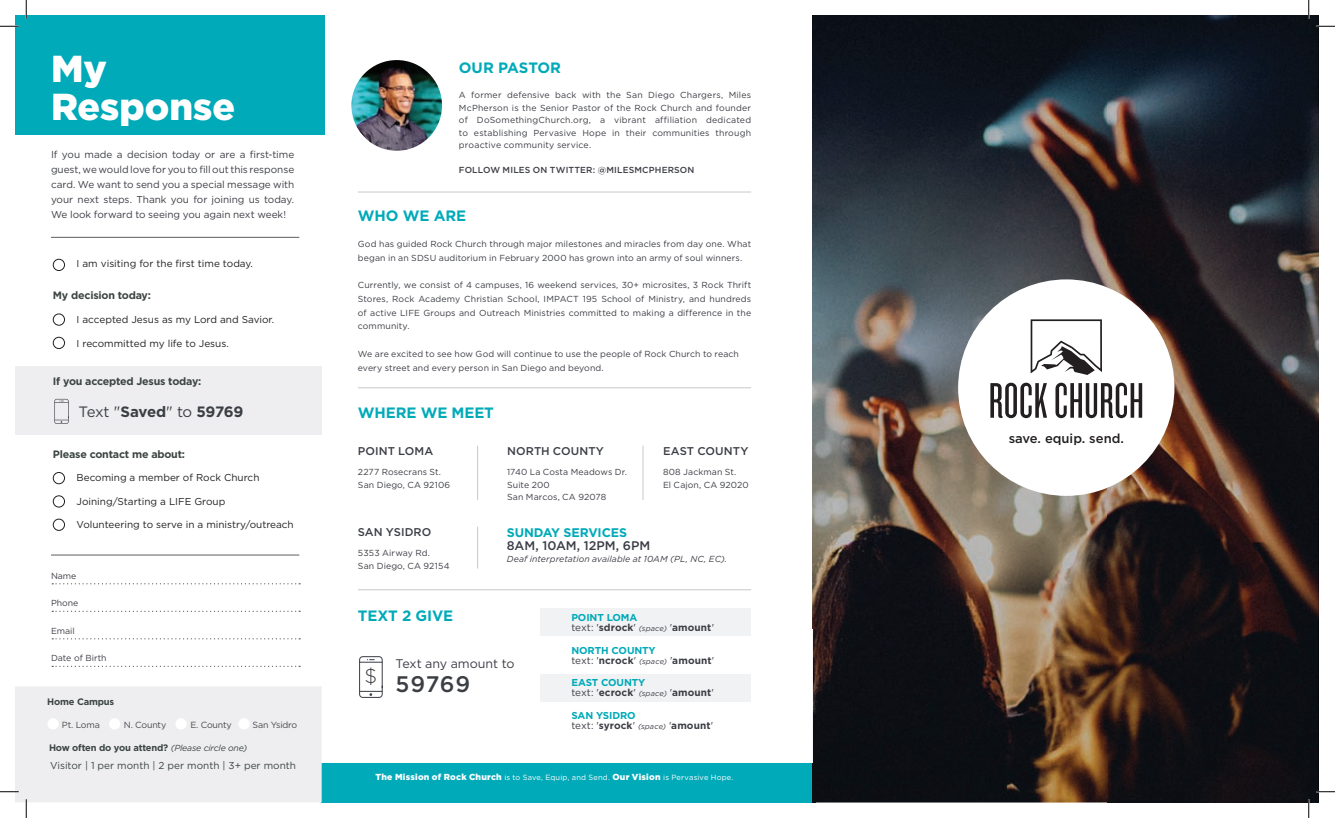
<style>
.page{position:relative;width:1335px;height:818px;background:#fff}
.page>*{position:absolute;margin:0;border:0;box-sizing:border-box;transform-origin:0 0}
.t1{font:900 37.5px/38.8px "Gotham HTF";color:#fff}
.t2{font:500 22.5px "Gotham HTF";letter-spacing:.03em;color:#3c3e45}
.t3{font:300 20.25px "Gotham HTF";color:#3c3e45}
.t4{font:700 15px "Gotham HTF";letter-spacing:-.01em;color:#00aab9}
.t5{font:700 15px "Gotham HTF";letter-spacing:-.025em;color:#3c3e45}
.t6{font:500 13px "Gotham HTF";color:#231f20}
.t7{font:500 12.5px "Gotham HTF";color:#3c3e45}
.t8{font:12.5px "Gotham HTF";letter-spacing:-.005em;color:#3c3e45}
.t9{font:700 12.5px "Gotham HTF";letter-spacing:-.01em;color:#00aab9}
.t10{font:500 11.25px "Gotham HTF";letter-spacing:.01em;color:#3c3e45}
.t11{font:700 10.62px "Gotham HTF";letter-spacing:-.02em;color:#3c4542}
.t12{font:10px/15px "Gotham HTF";letter-spacing:-.005em;color:#3c3e45;text-align:justify}
.t13{font:10px "Gotham HTF";color:#231f20}
.t14{font:700 10px/10px "Gotham HTF";letter-spacing:.005em;color:#3c3e45}
.t15{font:10px "Gotham HTF";color:#3c4542}
.t16{font:700 9.38px "Gotham HTF";letter-spacing:-.02em;color:#3c4542}
.t17{font:8.88px "Gotham HTF";letter-spacing:-.02em;color:#494a4b}
.t18{font:8.75px/12.5px "Gotham HTF";letter-spacing:.01em;color:#3c3e45}
.t19{font:italic 8.75px "Gotham HTF";letter-spacing:.005em;color:#3c3e45}
.t20{font:500 8.75px "Gotham HTF";letter-spacing:.02em;color:#3c3e45}
.t21{font:7.5px "Gotham HTF";letter-spacing:.025em;color:#fff}
.s1{font-weight:400}
.s2{font-weight:400;font-style:italic;font-size:8.75px}
.s3{color:#00aab9}
.s4{font-weight:400;font-style:italic;font-size:7.5px}
.s5{font-weight:900;font-size:8.75px}
</style>
<div class="page">
<div style="left:322px;top:763px;width:493px;height:39px;background:#00aab9"></div>
<div style="left:16px;top:15px;width:309px;height:120px;background:#00aab9"></div>
<svg style="left:52px;top:583px;width:248px;height:1px"></svg>
<svg style="left:52px;top:610px;width:248px;height:2px"></svg>
<svg style="left:52px;top:638px;width:248px;height:1px"></svg>
<svg style="left:52px;top:665px;width:248px;height:2px"></svg>
<div style="left:15px;top:366px;width:307px;height:68px;background:#eeeef0"></div>
<div style="left:53px;top:472px;width:12px;height:12px;border:1px solid #231f20;border-radius:50%"></div>
<div style="left:53px;top:495px;width:12px;height:12px;border:1px solid #231f20;border-radius:50%"></div>
<div style="left:53px;top:518px;width:12px;height:12px;border:1px solid #231f20;border-radius:50%"></div>
<div style="left:53px;top:313px;width:12px;height:12px;border:1px solid #231f20;border-radius:50%"></div>
<div style="left:53px;top:337px;width:12px;height:12px;border:1px solid #231f20;border-radius:50%"></div>
<div style="left:53px;top:259px;width:12px;height:12px;border:1px solid #231f20;border-radius:50%"></div>
<hr style="left:51px;top:554px;width:248px;height:1px;background:#5f5f62">
<hr style="left:51px;top:237px;width:248px;height:1px;background:#5f5f62">
<svg style="left:54px;top:399px;width:15px;height:25px"></svg>
<div style="left:541px;top:608px;width:210px;height:27px;background:#f1f2f3"></div>
<div style="left:541px;top:673px;width:210px;height:28px;background:#f1f2f3"></div>
<img style="left:351px;top:60px;width:91px;height:91px;border-radius:45px">
<hr style="left:358px;top:192px;width:393px;height:1px;background:#c7c8ca">
<hr style="left:358px;top:387px;width:393px;height:1px;background:#c7c8ca">
<hr style="left:358px;top:589px;width:393px;height:1px;background:#c7c8ca">
<hr style="left:477px;top:445px;width:1px;height:55px;background:#c7c8ca">
<hr style="left:477px;top:526px;width:1px;height:42px;background:#c7c8ca">
<hr style="left:643px;top:445px;width:1px;height:55px;background:#c7c8ca">
<svg style="left:359px;top:656px;width:24px;height:41px"></svg>
<img style="left:813px;top:15px;width:505px;height:787px">
<img style="left:813px;top:763px;width:2px;height:39px">
<div style="left:958px;top:279px;width:216px;height:217px;background:#fff;border-radius:50%"></div>
<svg style="left:1031px;top:319px;width:71px;height:56px"></svg>
<svg style="left:990px;top:382px;width:57px;height:36px"></svg>
<svg style="left:1056px;top:382px;width:86px;height:36px"></svg>
<svg style="left:0;top:25px;width:19px;height:2px"></svg>
<svg style="left:1316px;top:25px;width:19px;height:2px"></svg>
<svg style="left:1316px;top:790px;width:19px;height:2px"></svg>
<svg style="left:25px;top:0;width:2px;height:19px"></svg>
<svg style="left:0;top:686px;width:322px;height:132px"></svg>
<svg style="left:1308px;top:0;width:2px;height:19px"></svg>
<svg style="left:1308px;top:799px;width:2px;height:19px"></svg>
<h1 class="t1" style="left:51px;top:48px;width:186px">My<br>Response</h1>
<p class="t12" style="left:51px;top:147px;width:245px">If you made a decision today or are a first-time guest, we would love for you to fill out this response card. We want to send you a special message with your next steps. Thank you for joining us today.<br>We look forward to seeing you again next week!</p>
<p class="t13" style="left:77px;top:258px;width:178px">I am visiting for the first time today.</p>
<p class="t11" style="left:53px;top:289px;width:99px">My decision today:</p>
<p class="t13" style="left:77px;top:314px;width:199px">I accepted Jesus as my Lord and Savior.</p>
<p class="t13" style="left:77px;top:338px;width:154px">I recommitted my life to Jesus.</p>
<p class="t11" style="left:53px;top:375px;width:150px">If you accepted Jesus today:</p>
<h3 class="t5" style="left:79px;top:403px;width:166px"><span class="s1">Text "</span>Saved<span class="s1">" to</span> 59769</h3>
<p class="t11" style="left:53px;top:448px;width:134px">Please contact me about:</p>
<p class="t13" style="left:77px;top:471px;width:184px">Becoming a member of Rock Church</p>
<p class="t13" style="left:77px;top:495px;width:150px">Joining/Starting a LIFE Group</p>
<p class="t13" style="left:77px;top:519px;width:219px">Volunteering to serve in a ministry/outreach</p>
<p class="t18" style="left:51px;top:569px;width:27px">Name</p>
<p class="t18" style="left:51px;top:597px;width:29px">Phone</p>
<p class="t18" style="left:51px;top:624px;width:25px">Email</p>
<p class="t18" style="left:51px;top:652px;width:57px">Date of Birth</p>
<p class="t16" style="left:47px;top:696px;width:69px">Home Campus</p>
<p class="t17" style="left:62px;top:719px;width:40px">Pt. Loma</p>
<p class="t17" style="left:124px;top:719px;width:44px">N. County</p>
<p class="t17" style="left:191px;top:719px;width:43px">E. County</p>
<p class="t17" style="left:253px;top:719px;width:46px">San Ysidro</p>
<p class="t16" style="left:49px;top:742px;width:200px">How often do you attend? <span class="s2">(Please circle one)</span></p>
<p class="t15" style="left:50px;top:760px;width:247px">Visitor | 1 per month | 2 per month | 3+ per month</p>
<h3 class="t4" style="left:459px;top:59px;width:104px">OUR PASTOR</h3>
<p class="t18" style="left:459px;top:89px;width:294px;text-align:justify">A former defensive back with the San Diego Chargers, Miles McPherson is the Senior Pastor of the Rock Church and founder of DoSomethingChurch.org, a vibrant affiliation dedicated to establishing Pervasive Hope in their communities through proactive community service.</p>
<p class="t20" style="left:459px;top:165px;width:237px">FOLLOW MILES ON TWITTER: @MILESMCPHERSON</p>
<h3 class="t4" style="left:358px;top:206px;width:110px">WHO WE ARE</h3>
<p class="t18" style="left:358px;top:237px;width:395px;line-height:13.8px">God has guided Rock Church through major milestones and miracles from day one. What began in an SDSU auditorium in February 2000 has grown into an army of soul winners.</p>
<p class="t18" style="left:358px;top:278px;width:395px;line-height:13.8px;text-align:justify">Currently, we consist of 4 campuses, 16 weekend services, 30+ microsites, 3 Rock Thrift Stores, Rock Academy Christian School, IMPACT 195 School of Ministry, and hundreds of active LIFE Groups and Outreach Ministries committed to making a difference in the community.</p>
<p class="t18" style="left:358px;top:347px;width:383px;line-height:13.8px">We are excited to see how God will continue to use the people of Rock Church to reach every street and every person in San Diego and beyond.</p>
<h3 class="t4" style="left:358px;top:403px;width:138px">WHERE WE MEET</h3>
<p class="t10" style="left:358px;top:444px;width:77px">POINT LOMA</p>
<p class="t18" style="left:358px;top:465px;width:94px">2277 Rosecrans St.<br>San Diego, CA 92106</p>
<p class="t10" style="left:358px;top:525px;width:75px">SAN YSIDRO</p>
<p class="t18" style="left:358px;top:546px;width:93px">5353 Airway Rd.<br>San Diego, CA 92154</p>
<p class="t10" style="left:507px;top:444px;width:98px">NORTH COUNTY</p>
<p class="t18" style="left:507px;top:465px;width:121px">1740 La Costa Meadows Dr.<br>Suite 200<br>San Marcos, CA 92078</p>
<p class="t10" style="left:663px;top:444px;width:87px">EAST COUNTY</p>
<p class="t18" style="left:663px;top:465px;width:87px">808 Jackman St.<br>El Cajon, CA 92020</p>
<h3 class="t9" style="left:507px;top:525px;width:122px">SUNDAY SERVICES</h3>
<h3 class="t7" style="left:507px;top:538px;width:145px">8AM, 10AM, 12PM, 6PM</h3>
<p class="t19" style="left:507px;top:554px;width:222px">Deaf interpretation available at 10AM (PL, NC, EC).</p>
<h3 class="t4" style="left:358px;top:607px;width:97px">TEXT 2 GIVE</h3>
<h3 class="t3" style="left:364px;top:665px;width:14px">$</h3>
<h3 class="t8" style="left:395px;top:656px;width:121px">Text any amount to</h3>
<h2 class="t2" style="left:395px;top:671px;width:76px">59769</h2>
<p class="t14" style="left:571px;top:612px;width:144px"><span class="s3">POINT LOMA<br></span><span class="s1">text: '</span>sdrock<span class="s1">'</span> <span class="s4">(space)</span> <span class="s1">'</span>amount<span class="s1">'</span></p>
<p class="t14" style="left:571px;top:645px;width:144px"><span class="s3">NORTH COUNTY<br></span><span class="s1">text: '</span>ncrock<span class="s1">'</span> <span class="s4">(space)</span> <span class="s1">'</span>amount<span class="s1">'</span></p>
<p class="t14" style="left:571px;top:677px;width:144px"><span class="s3">EAST COUNTY<br></span><span class="s1">text: '</span>ecrock<span class="s1">'</span> <span class="s4">(space)</span> <span class="s1">'</span>amount<span class="s1">'</span></p>
<p class="t14" style="left:571px;top:710px;width:143px"><span class="s3">SAN YSIDRO<br></span><span class="s1">text: '</span>syrock<span class="s1">'</span> <span class="s4">(space)</span> <span class="s1">'</span>amount<span class="s1">'</span></p>
<p class="t21" style="left:387px;top:773px;width:359px"><span class="s5">The M ssion of Rock Church</span> is to Save, Equip, and Send. <span class="s5">Our Vision</span> is Pervasive Hope.</p>
<p class="t21" style="left:376px;top:773px;width:359px"><span class="s5">The Mission of Rock Church</span> is to Save, Equip, and Send. <span class="s5">Our Vision</span> is Pervasive Hope.</p>
<h3 class="t6" style="left:1009px;top:431px;width:117px">save. equip. send.</h3>
</div>
